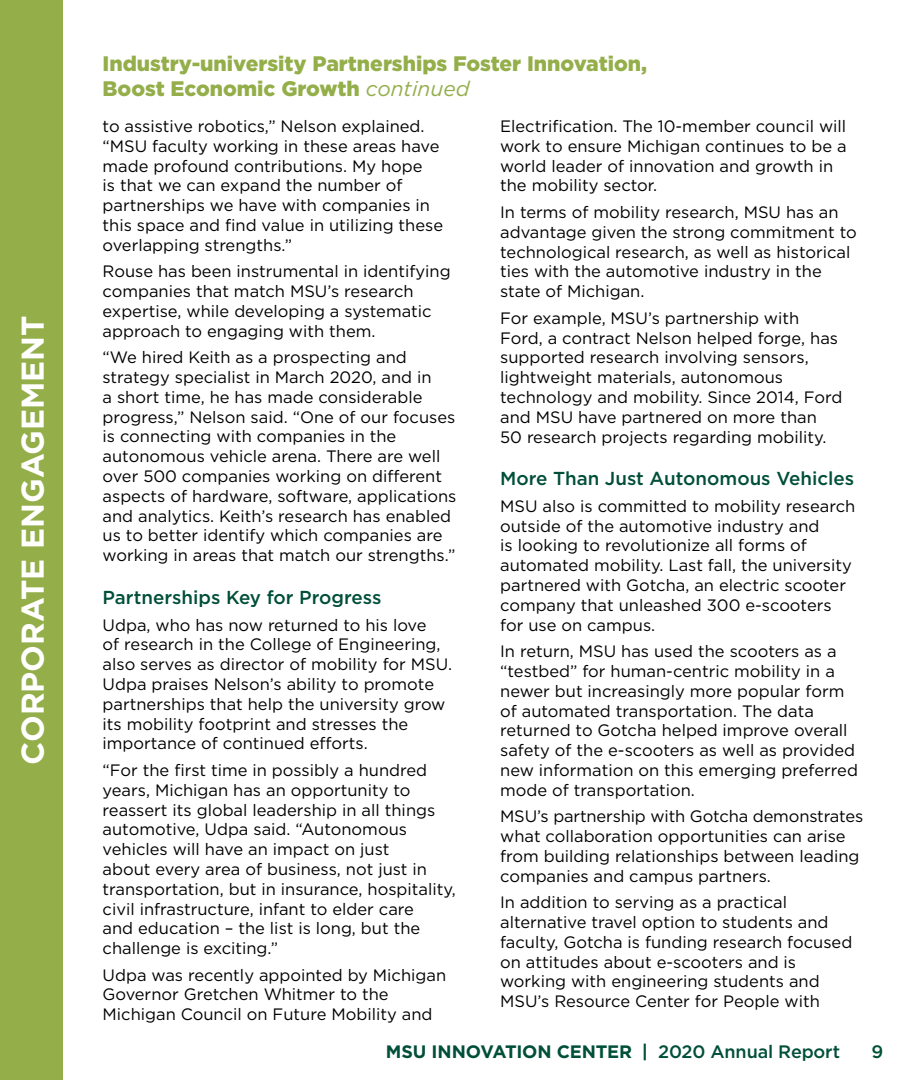
<style>
.page{position:relative;width:918px;height:1080px;background:#fff}
.page>*{position:absolute;margin:0;border:0;box-sizing:border-box;transform-origin:0 0}
.t1{font:700 31.5px "Gotham";color:#fff}
.t2{font:900 21px/25.2px "Gotham";color:#94ae4a}
.t3{font:500 18.75px "Gotham";color:#004f39}
.t4{font:700 18px "Gotham";letter-spacing:-.01em;color:#004f39}
.t5{font:500 18px "Gotham";color:#004f39}
.t6{font:16.5px/19.8px "Gotham";color:#000}
.s1{font-weight:400;font-style:italic}
.s2{font-weight:500}
</style>
<div class="page">
<div style="left:0;top:0;width:63px;height:1080px;background:#94ae4a"></div>
<h1 class="t1" style="left:12px;top:765px;width:451px;rotate:-90deg">CORPORATE ENGAGEMENT</h1>
<p class="t2" style="left:103px;top:51px;width:546px">Industry-university Partnerships Foster Innovation,<br>Boost Economic Growth <span class="s1">continued</span></p>
<p class="t6" style="left:103px;top:116px;width:342px">to assistive robotics,” Nelson explained. “MSU faculty working in these areas have made profound contributions. My hope<br>is that we can expand the number of partnerships we have with companies in this space and find value in utilizing these overlapping strengths.”</p>
<p class="t6" style="left:103px;top:261px;width:350px">Rouse has been instrumental in identifying companies that match MSU’s research expertise, while developing a systematic approach to engaging with them.</p>
<p class="t6" style="left:103px;top:347px;width:355px">“We hired Keith as a prospecting and strategy specialist in March 2020, and in<br>a short time, he has made considerable progress,” Nelson said. “One of our focuses is connecting with companies in the autonomous vehicle arena. There are well over 500 companies working on different aspects of hardware, software, applications and analytics. Keith’s research has enabled us to better identify which companies are working in areas that match our strengths.”</p>
<p class="t3" style="left:103px;top:585px;width:280px">Partnerships Key for Progress</p>
<p class="t6" style="left:103px;top:615px;width:351px">Udpa, who has now returned to his love<br>of research in the College of Engineering, also serves as director of mobility for MSU.<br>Udpa praises Nelson’s ability to promote partnerships that help the university grow its mobility footprint and stresses the importance of continued efforts.</p>
<p class="t6" style="left:103px;top:760px;width:355px">“For the first time in possibly a hundred years, Michigan has an opportunity to reassert its global leadership in all things automotive, Udpa said. “Autonomous vehicles will have an impact on just<br>about every area of business, not just in transportation, but in insurance, hospitality, civil infrastructure, infant to elder care<br>and education – the list is long, but the challenge is exciting.”</p>
<p class="t6" style="left:103px;top:965px;width:345px">Udpa was recently appointed by Michigan<br>Governor Gretchen Whitmer to the<br>Michigan Council on Future Mobility and</p>
<p class="t6" style="left:500px;top:116px;width:348px">Electrification. The 10-member council will work to ensure Michigan continues to be a world leader of innovation and growth in the mobility sector.</p>
<p class="t6" style="left:500px;top:202px;width:358px">In terms of mobility research, MSU has an advantage given the strong commitment to technological research, as well as historical ties with the automotive industry in the state of Michigan.</p>
<p class="t6" style="left:500px;top:308px;width:344px">For example, MSU’s partnership with Ford, a contract Nelson helped forge, has supported research involving sensors, lightweight materials, autonomous technology and mobility. Since 2014, Ford and MSU have partnered on more than 50 research projects regarding mobility.</p>
<p class="t3" style="left:500px;top:466px;width:356px">More Than Just Autonomous Vehicles</p>
<p class="t6" style="left:500px;top:496px;width:357px">MSU also is committed to mobility research outside of the automotive industry and<br>is looking to revolutionize all forms of automated mobility. Last fall, the university partnered with Gotcha, an electric scooter company that unleashed 300 e-scooters for use on campus.</p>
<p class="t6" style="left:500px;top:641px;width:359px">In return, MSU has used the scooters as a “testbed” for human-centric mobility in a newer but increasingly more popular form of automated transportation. The data returned to Gotcha helped improve overall safety of the e-scooters as well as provided new information on this emerging preferred mode of transportation.</p>
<p class="t6" style="left:500px;top:806px;width:365px">MSU’s partnership with Gotcha demonstrates what collaboration opportunities can arise from building relationships between leading companies and campus partners.</p>
<p class="t6" style="left:500px;top:892px;width:354px">In addition to serving as a practical alternative travel option to students and faculty, Gotcha is funding research focused on attitudes about e-scooters and is working with engineering students and MSU’s Resource Center for People with</p>
<p class="t4" style="left:386px;top:1039px;width:456px">MSU INNOVATION CENTER | <span class="s2">2020 Annual Report</span></p>
<p class="t5" style="left:871px;top:1040px;width:13px">9</p>
</div>
